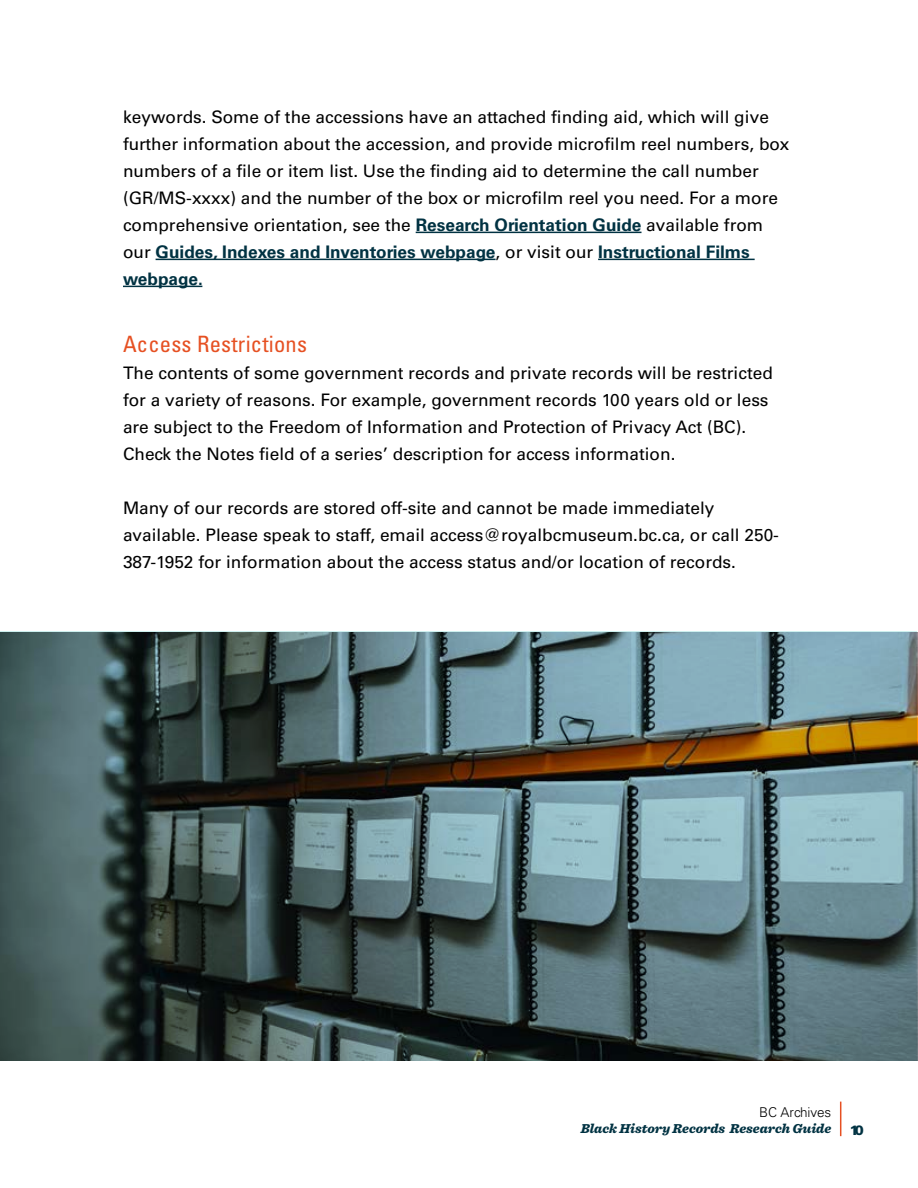
<style>
.page{position:relative;width:918px;height:1188px;background:#fff}
.page>*{position:absolute;margin:0;border:0;box-sizing:border-box;transform-origin:0 0}
.t1{font:condensed 22.5px "Univers LT Std";letter-spacing:.01em;color:#e65022}
.t2{font:17.25px/27px "Univers LT Std";color:#000}
.t3{font:italic 900 13.5px "Sentinel";color:#013242}
.t4{font:300 13.5px "Univers LT Std";color:#000}
.t5{font:900 13.5px "Univers LT Std";color:#013242}
.s1{font-weight:700;color:#013242}
</style>
<div class="page">
<hr style="left:840px;top:1102px;width:1px;height:34px;background:#e65022">
<hr style="left:416px;top:232px;width:226px;height:1px;background:#013242">
<hr style="left:156px;top:259px;width:340px;height:1px;background:#013242">
<hr style="left:598px;top:259px;width:157px;height:1px;background:#013242">
<hr style="left:123px;top:286px;width:79px;height:1px;background:#013242">
<svg style="left:1px;top:631px;width:916px;height:430px;background:#536769"></svg>
<p class="t2" style="left:123px;top:103px;width:668px">keywords. Some of the accessions have an attached finding aid, which will give further information about the accession, and provide microfilm reel numbers, box numbers of a file or item list. Use the finding aid to determine the call number (GR/MS-xxxx) and the number of the box or microfilm reel you need. For a more comprehensive orientation, see the <span class="s1">Research Orientation Guide</span> available from our <span class="s1">Guides, Indexes and Inventories webpage</span>, or visit our <span class="s1">Instructional Films webpage.</span></p>
<h1 class="t1" style="left:123px;top:330px;width:186px">Access Restrictions</h1>
<p class="t2" style="left:123px;top:360px;width:651px">The contents of some government records and private records will be restricted for a variety of reasons. For example, government records 100 years old or less are subject to the Freedom of Information and Protection of Privacy Act (BC).<br>Check the Notes field of a series’ description for access information.</p>
<p class="t2" style="left:123px;top:495px;width:658px">Many of our records are stored off-site and cannot be made immediately available. Please speak to staff, email access@royalbcmuseum.bc.ca, or call 250-<br>387-1952 for information about the access status and/or location of records.</p>
<p class="t4" style="left:759px;top:1104px;width:74px">BC Archives</p>
<p class="t3" style="left:581px;top:1118px;width:252px">Black History Records Research Guide</p>
<p class="t5" style="left:850px;top:1122px;width:16px">10</p>
</div>
